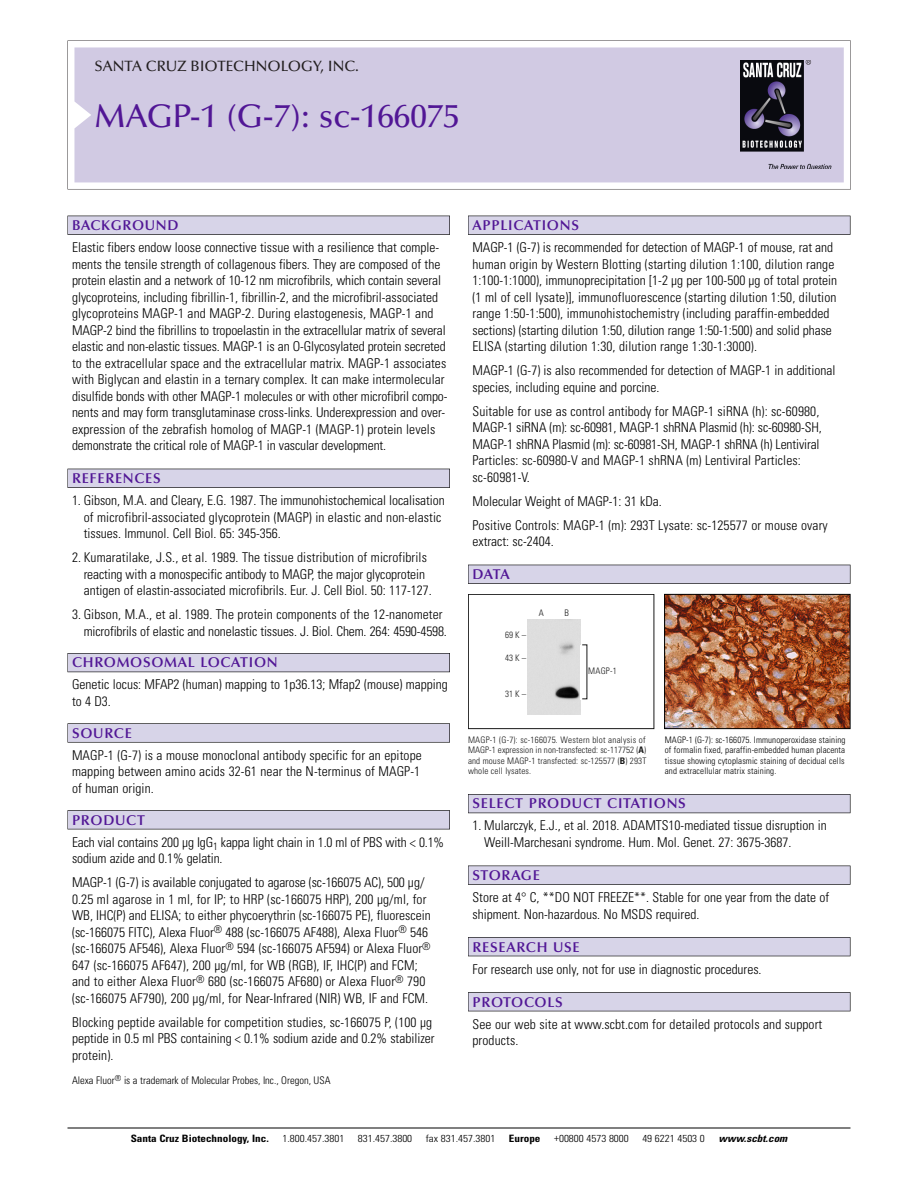
<style>
.page{position:relative;width:918px;height:1188px;background:#fff}
.page>*{position:absolute;margin:0;border:0;box-sizing:border-box;transform-origin:0 0}
.t1{font:500 33px "Optima";color:#511695}
.t2{font:500 15px "Optima";color:#231f20}
.t3{font:600 14.25px "Optima";letter-spacing:.05em;color:#511695}
.t4{font:300 condensed 13.5px/16.5px "Univers";color:#000}
.t5{font:300 condensed 10.5px "Univers";color:#000}
.t6{font:300 condensed 10.2px "Univers";color:#000;scale:1.1 1}
.t7{font:700 condensed 10.2px "Univers";color:#000;scale:1.1 1}
.t8{font:italic 700 condensed 10.2px "Univers";color:#000;scale:1.1 1}
.t9{font:300 condensed 9px/10.5px "Univers";letter-spacing:.015em;color:#000;text-align:justify}
.t10{font:300 condensed 9px/10.5px "Univers";letter-spacing:.015em;color:#191919;text-align:justify}
.s1{font-weight:700}
</style>
<div class="page">
<svg style="left:74px;top:41px;width:777px;height:148px"></svg>
<div style="left:74px;top:47px;width:770px;height:135px;background:#d1cae3"></div>
<img style="left:741px;top:60px;width:90px;height:108px">
<div style="left:68px;top:216px;width:382px;height:19px;background:#535256"></div>
<div style="left:68px;top:216px;width:381px;height:18px;background:#d7d4e8"></div>
<div style="left:68px;top:469px;width:382px;height:19px;background:#525156"></div>
<div style="left:68px;top:469px;width:381px;height:18px;background:#d7d4e8"></div>
<div style="left:68px;top:653px;width:382px;height:19px;background:#55545b"></div>
<div style="left:68px;top:654px;width:381px;height:18px;background:#d7d4e8"></div>
<svg style="left:68px;top:723px;width:382px;height:20px"></svg>
<div style="left:68px;top:724px;width:381px;height:18px;background:#d7d4e8"></div>
<div style="left:68px;top:810px;width:382px;height:19px;background:#545357"></div>
<div style="left:68px;top:811px;width:381px;height:18px;background:#d7d4e8"></div>
<hr style="left:68px;top:1128px;width:782px;height:1px;background:#000">
<div style="left:468px;top:216px;width:382px;height:19px;background:#535256"></div>
<div style="left:468px;top:216px;width:382px;height:18px;background:#d7d4e8"></div>
<div style="left:468px;top:565px;width:382px;height:19px;background:#525156"></div>
<div style="left:468px;top:565px;width:382px;height:18px;background:#d7d4e8"></div>
<div style="left:468px;top:794px;width:382px;height:19px;background:#55545b"></div>
<div style="left:468px;top:795px;width:382px;height:18px;background:#d7d4e8"></div>
<div style="left:468px;top:866px;width:382px;height:19px;background:#545457"></div>
<div style="left:468px;top:866px;width:382px;height:18px;background:#d7d4e8"></div>
<div style="left:468px;top:937px;width:382px;height:19px;background:#515056"></div>
<div style="left:468px;top:938px;width:382px;height:18px;background:#d7d4e8"></div>
<div style="left:468px;top:992px;width:382px;height:19px;background:#515155"></div>
<div style="left:468px;top:993px;width:382px;height:18px;background:#d7d4e8"></div>
<div style="left:468px;top:594px;width:186px;height:135px;border:1px solid #191919"></div>
<img style="left:527px;top:619px;width:54px;height:95px">
<img style="left:666px;top:596px;width:182px;height:131px">
<div style="left:664px;top:594px;width:186px;height:135px;border:1px solid #000"></div>
<p class="t2" style="left:94px;top:60px;width:266px">SANTA CRUZ BIOTECHNOLOGY, INC.</p>
<p class="t1" style="left:94px;top:102px;width:367px">MAGP-1 (G-7): sc-166075</p>
<p class="t3" style="left:72px;top:219px;width:108px">BACKGROUND</p>
<p class="t4" style="left:72px;top:240px;width:377px">Elastic fibers endow loose connective tissue with a resilience that comple&shy;ments the tensile strength of collagenous fibers. They are composed of the protein elastin and a network of 10-12 nm microfibrils, which contain several glycoproteins, including fibrillin-1, fibrillin-2, and the microfibril-associated glycoproteins MAGP-1 and MAGP-2. During elastogenesis, MAGP-1 and MAGP-2 bind the fibrillins to tropoelastin in the extracellular matrix of several elastic and non-elastic tissues. MAGP-1 is an O-Glycosylated protein secreted to the extracellular space and the extracellular matrix. MAGP-1 associates with Biglycan and elastin in a ternary complex. It can make intermolecular disulfide bonds with other MAGP-1 molecules or with other microfibril compo&shy;nents and may form transglutaminase cross-links. Underexpression and over&shy;expression of the zebrafish homolog of MAGP-1 (MAGP-1) protein levels demonstrate the critical role of MAGP-1 in vascular development.</p>
<p class="t3" style="left:72px;top:472px;width:90px">REFERENCES</p>
<p class="t4" style="left:84px;top:493px;width:363px;text-indent:-12px">1. Gibson, M.A. and Cleary, E.G. 1987. The immunohistochemical localisation of microfibril-associated glycoprotein (MAGP) in elastic and non-elastic tissues. Immunol. Cell Biol. 65: 345-356.</p>
<p class="t4" style="left:84px;top:550px;width:350px;text-indent:-12px">2. Kumaratilake, J.S., et al. 1989. The tissue distribution of microfibrils reacting with a monospecific antibody to MAGP, the major glycoprotein antigen of elastin-associated microfibrils. Eur. J. Cell Biol. 50: 117-127.</p>
<p class="t4" style="left:84px;top:607px;width:365px;text-indent:-12px">3. Gibson, M.A., et al. 1989. The protein components of the 12-nanometer microfibrils of elastic and nonelastic tissues. J. Biol. Chem. 264: 4590-4598.</p>
<p class="t3" style="left:72px;top:657px;width:207px">CHROMOSOMAL LOCATION</p>
<p class="t4" style="left:72px;top:678px;width:377px">Genetic locus: MFAP2 (human) mapping to 1p36.13; Mfap2 (mouse) mapping to 4 D3.</p>
<p class="t3" style="left:72px;top:727px;width:61px">SOURCE</p>
<p class="t4" style="left:72px;top:748px;width:351px;text-align:justify">MAGP-1 (G-7) is a mouse monoclonal antibody specific for an epitope mapping between amino acids 32-61 near the N-terminus of MAGP-1 of human origin.</p>
<p class="t3" style="left:72px;top:814px;width:74px">PRODUCT</p>
<p class="t4" style="left:72px;top:835px;width:374px">Each vial contains 200 µg IgG<sub>1</sub> kappa light chain in 1.0 ml of PBS with &lt; 0.1% sodium azide and 0.1% gelatin.</p>
<p class="t4" style="left:72px;top:876px;width:360px">MAGP-1 (G-7) is available conjugated to agarose (sc-166075 AC), 500 µg/ 0.25 ml agarose in 1 ml, for IP; to HRP (sc-166075 HRP), 200 µg/ml, for WB, IHC(P) and ELISA; to either phycoerythrin (sc-166075 PE), fluorescein (sc-166075 FITC), Alexa Fluor<sup>®</sup> 488 (sc-166075 AF488), Alexa Fluor<sup>®</sup> 546 (sc-166075 AF546), Alexa Fluor<sup>®</sup> 594 (sc-166075 AF594) or Alexa Fluor<sup>® </sup>647 (sc-166075 AF647), 200 µg/ml, for WB (RGB), IF, IHC(P) and FCM; and to either Alexa Fluor<sup>®</sup> 680 (sc-166075 AF680) or Alexa Fluor<sup>®</sup> 790 (sc-166075 AF790), 200 µg/ml, for Near-Infrared (NIR) WB, IF and FCM.</p>
<p class="t4" style="left:72px;top:1015px;width:364px">Blocking peptide available for competition studies, sc-166075 P, (100 µg peptide in 0.5 ml PBS containing &lt; 0.1% sodium azide and 0.2% stabilizer protein).</p>
<p class="t5" style="left:72px;top:1076px;width:260px">Alexa Fluor<sup>®</sup> is a trademark of Molecular Probes, Inc., Oregon, USA</p>
<p class="t3" style="left:473px;top:219px;width:108px">APPLICATIONS</p>
<p class="t4" style="left:473px;top:240px;width:366px">MAGP-1 (G-7) is recommended for detection of MAGP-1 of mouse, rat and human origin by Western Blotting (starting dilution 1:100, dilution range 1:100-1:1000), immunoprecipitation [1-2 µg per 100-500 µg of total protein (1 ml of cell lysate)], immunofluorescence (starting dilution 1:50, dilution range 1:50-1:500), immunohistochemistry (including paraffin-embedded sections) (starting dilution 1:50, dilution range 1:50-1:500) and solid phase ELISA (starting dilution 1:30, dilution range 1:30-1:3000).</p>
<p class="t4" style="left:473px;top:363px;width:364px">MAGP-1 (G-7) is also recommended for detection of MAGP-1 in additional species, including equine and porcine.</p>
<p class="t4" style="left:473px;top:404px;width:351px">Suitable for use as control antibody for MAGP-1 siRNA (h): sc-60980, MAGP-1 siRNA (m): sc-60981, MAGP-1 shRNA Plasmid (h): sc-60980-SH, MAGP-1 shRNA Plasmid (m): sc-60981-SH, MAGP-1 shRNA (h) Lentiviral Particles: sc-60980-V and MAGP-1 shRNA (m) Lentiviral Particles: sc-60981-V.</p>
<p class="t4" style="left:473px;top:494px;width:191px">Molecular Weight of MAGP-1: 31 kDa.</p>
<p class="t4" style="left:473px;top:518px;width:357px">Positive Controls: MAGP-1 (m): 293T Lysate: sc-125577 or mouse ovary extract: sc-2404.</p>
<p class="t3" style="left:473px;top:568px;width:39px">DATA</p>
<p class="t10" style="left:505px;top:631px;width:22px">69K–</p>
<p class="t10" style="left:505px;top:653px;width:22px">43K–</p>
<p class="t10" style="left:505px;top:689px;width:22px">31K–</p>
<p class="t10" style="left:539px;top:608px;width:7px">A</p>
<p class="t10" style="left:564px;top:608px;width:6px">B</p>
<p class="t10" style="left:588px;top:667px;width:30px">MAGP-1</p>
<p class="t10" style="left:468px;top:735px;width:180px">MAGP-1 (G-7): sc-166075. Western blot analysis of MAGP-1 expression in non-transfected: sc-117752 (<span class="s1">A</span>) and mouse MAGP-1 transfected: sc-125577 (<span class="s1">B</span>) 293T whole cell lysates.</p>
<p class="t9" style="left:665px;top:735px;width:182px">MAGP-1 (G-7): sc-166075. Immunoperoxidase staining of formalin fixed, paraffin-embedded human placenta tissue showing cytoplasmic staining of decidual cells and extracellular matrix staining.</p>
<p class="t3" style="left:473px;top:798px;width:215px">SELECT PRODUCT CITATIONS</p>
<p class="t4" style="left:484px;top:819px;width:344px;text-indent:-12px">1. Mularczyk, E.J., et al. 2018. ADAMTS10-mediated tissue disruption in<br>Weill-Marchesani syndrome. Hum. Mol. Genet. 27: 3675-3687.</p>
<p class="t3" style="left:473px;top:869px;width:69px">STORAGE</p>
<p class="t4" style="left:473px;top:890px;width:358px">Store at 4° C, **DO NOT FREEZE**. Stable for one year from the date of shipment. Non-hazardous. No MSDS required.</p>
<p class="t3" style="left:473px;top:941px;width:109px">RESEARCH USE</p>
<p class="t4" style="left:473px;top:962px;width:291px">For research use only, not for use in diagnostic procedures.</p>
<p class="t3" style="left:473px;top:996px;width:92px">PROTOCOLS</p>
<p class="t4" style="left:473px;top:1017px;width:351px">See our web site at www.scbt.com for detailed protocols and support products.</p>
<p class="t7" style="left:131px;top:1135px;width:127px">Santa Cruz Biotechnology, Inc.</p>
<p class="t6" style="left:282px;top:1135px;width:58px">1.800.457.3801</p>
<p class="t6" style="left:358px;top:1135px;width:51px">831.457.3800</p>
<p class="t6" style="left:426px;top:1135px;width:65px">fax 831.457.3801</p>
<p class="t7" style="left:509px;top:1135px;width:30px">Europe</p>
<p class="t6" style="left:554px;top:1135px;width:69px">+00800 4573 8000</p>
<p class="t6" style="left:642px;top:1135px;width:58px">49 6221 4503 0</p>
<p class="t8" style="left:719px;top:1135px;width:66px">www.scbt.com</p>
</div>
